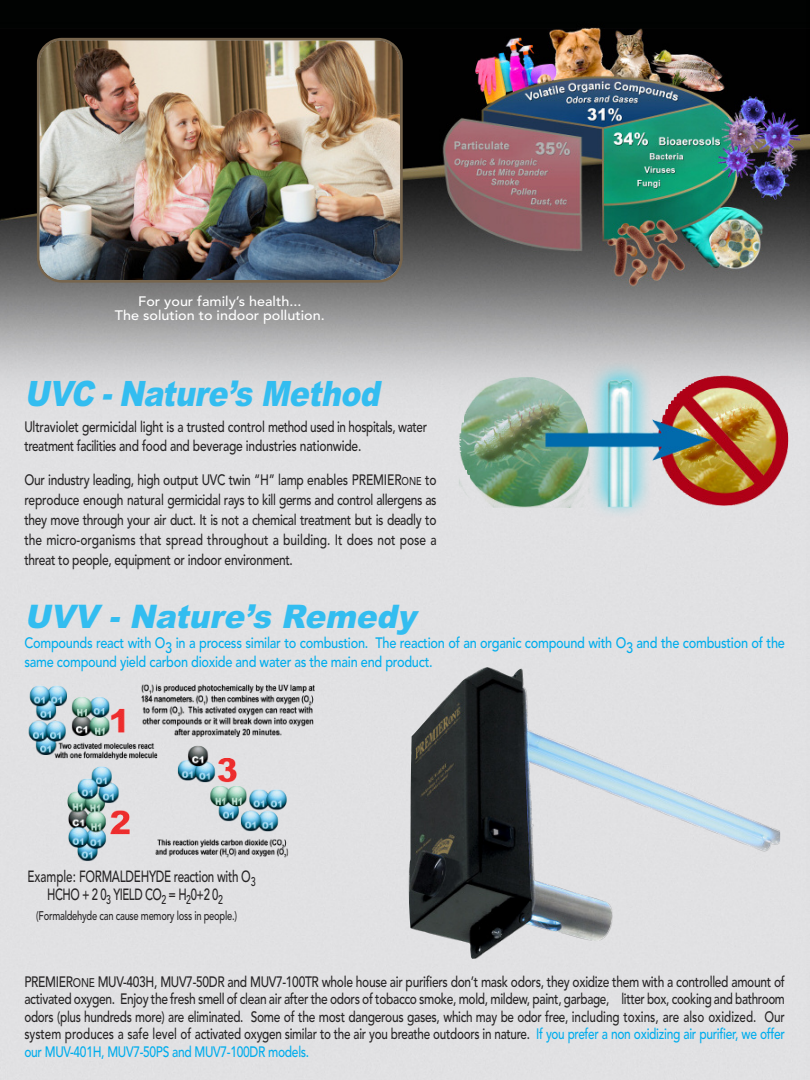
<style>
.page{position:relative;width:810px;height:1080px;background:#fff}
.page>*{position:absolute;margin:0;border:0;box-sizing:border-box;transform-origin:0 0}
.t1{font:italic 900 35px "Arial";color:#33bdf0;scale:.85 1}
.t2{font:italic 900 32.5px "Arial";color:#33bdf0;scale:.95 1}
.t3{font:500 16.12px/18.8px "Avenir";letter-spacing:-.025em;color:#272526;scale:.72 1}
.t4{font:500 15px/17.5px "Avenir";letter-spacing:-.025em;color:#272526;text-align:justify;scale:.8 1}
.t5{font:500 15px/19.4px "Avenir";letter-spacing:-.02em;color:#00aded;scale:.85 1}
.t6{font:500 13.62px/13.8px "Avenir";color:#fff;text-align:center;scale:1.05 1}
.t7{font:500 12.5px "Avenir";letter-spacing:-.025em;color:#272526;scale:.75 1}
.s1{font-size:11.25px}
.s2{font-size:12.5px}
.s3{color:#00aded}
</style>
<div class="page">
<img style="left:0;top:0;width:810px;height:1080px">
<img style="left:37px;top:38px;width:366px;height:245px">
<img style="left:458px;top:361px;width:331px;height:158px">
<img style="left:23px;top:679px;width:298px;height:184px">
<img style="left:408px;top:667px;width:372px;height:292px">
<p class="t6" style="left:115px;top:294px;width:201px">For your family’s health...<br>The solution to indoor pollution.</p>
<h1 class="t1" style="left:24px;top:373px;width:429px">UVC - Nature’s Method</h1>
<p class="t4" style="left:24px;top:417px;width:505px;line-height:18.8px">Ultraviolet germicidal light is a trusted control method used in hospitals, water treatment facilities and food and beverage industries nationwide.</p>
<p class="t4" style="left:24px;top:469px;width:517px;line-height:20px">Our industry leading, high output UVC twin “H” lamp enables PREMIER<span class="s1">ONE</span> to reproduce enough natural germicidal rays to kill germs and control allergens as they move through your air duct. It is not a chemical treatment but is deadly to the micro-organisms that spread throughout a building. It does not pose a threat to people, equipment or indoor environment.</p>
<h2 class="t2" style="left:24px;top:598px;width:423px">UVV - Nature’s Remedy</h2>
<p class="t5" style="left:24px;top:632px;width:896px">Compounds react with O3 in a process similar to combustion. The reaction of an organic compound with O3 and the combustion of the same compound yield carbon dioxide and water as the main end product.</p>
<p class="t3" style="left:47px;top:866px;width:291px;text-indent:-20px">Example: FORMALDEHYDE reaction with O<sub>3<br></sub>HCHO + 2 0<sub>3</sub> YIELD CO<sub>2</sub> = H<sub>2</sub>0+2 0<sub>2</sub></p>
<p class="t7" style="left:36px;top:905px;width:269px">(Formaldehyde can cause memory loss in people.)</p>
<p class="t4" style="left:24px;top:972px;width:952px">PREMIER<span class="s2">ONE</span> MUV-403H, MUV7-50DR and MUV7-100TR whole house air purifiers don’t mask odors, they oxidize them with a controlled amount of activated oxygen. Enjoy the fresh smell of clean air after the odors of tobacco smoke, mold, mildew, paint, garbage, litter box, cooking and bathroom odors (plus hundreds more) are eliminated. Some of the most dangerous gases, which may be odor free, including toxins, are also oxidized. Our system produces a safe level of activated oxygen similar to the air you breathe outdoors in nature. <span class="s3">If you prefer a non oxidizing air purifier, we offer our MUV-401H, MUV7-50PS and MUV7-100DR models.</span></p>
</div>
